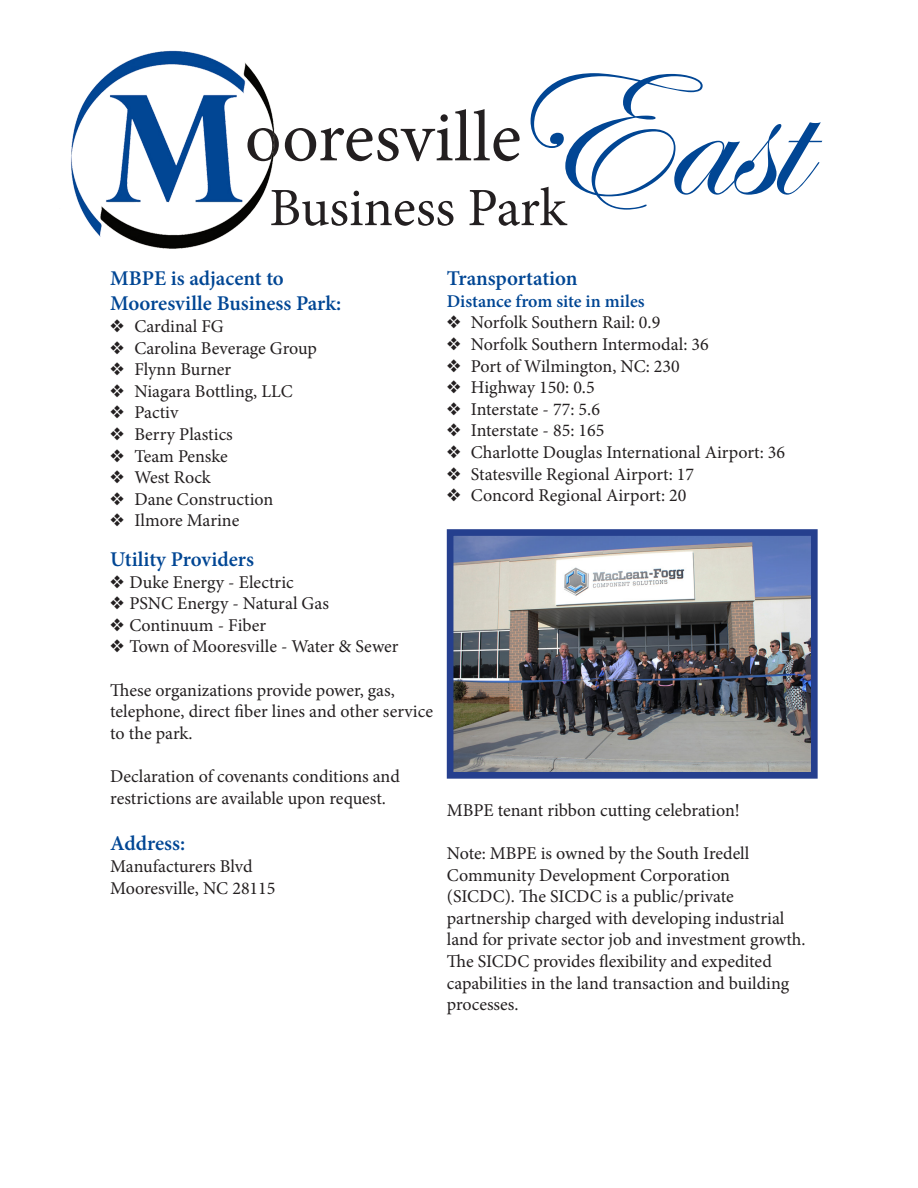
<style>
.page{position:relative;width:918px;height:1188px;background:#fff}
.page>*{position:absolute;margin:0;border:0;box-sizing:border-box;transform-origin:0 0}
.t1{font:195px "Edwardian Script ITC";color:#014694}
.t2{font:72px "Minion Pro";color:#231f20}
.t3{font:54px "Minion Pro";letter-spacing:-.005em;color:#231f20}
.t4{font:600 21px "Minion Pro";color:#014694}
.t5{font:18px/21.6px "Minion Pro";color:#231f20}
.t6{font:600 18px "Minion Pro";color:#014694}
</style>
<div class="page">
<img style="left:71px;top:50px;width:204px;height:199px">
<img style="left:455px;top:537px;width:355px;height:234px">
<div style="left:447px;top:529px;width:371px;height:250px;border:7px solid #253f8e"></div>
<p class="t1" style="left:500px;top:27px;width:303px">East</p>
<p class="t2" style="left:245px;top:89px;width:278px">ooresville</p>
<p class="t3" style="left:269px;top:172px;width:299px">Business Park</p>
<p class="t4" style="left:110px;top:264px;width:175px">MBPE is adjacent to</p>
<p class="t4" style="left:110px;top:289px;width:233px">Mooresville Business Park:</p>
<p class="t5" style="left:110px;top:316px;width:115px">❖ Cardinal FG</p>
<p class="t5" style="left:110px;top:337px;width:208px">❖ Carolina Beverage Group</p>
<p class="t5" style="left:110px;top:359px;width:123px">❖ Flynn Burner</p>
<p class="t5" style="left:110px;top:380px;width:184px">❖ Niagara Bottling, LLC</p>
<p class="t5" style="left:110px;top:402px;width:70px">❖ Pactiv</p>
<p class="t5" style="left:110px;top:424px;width:124px">❖ Berry Plastics</p>
<p class="t5" style="left:110px;top:445px;width:119px">❖ Team Penske</p>
<p class="t5" style="left:110px;top:467px;width:102px">❖ West Rock</p>
<p class="t5" style="left:110px;top:488px;width:165px">❖ Dane Construction</p>
<p class="t5" style="left:110px;top:510px;width:131px">❖ Ilmore Marine</p>
<p class="t4" style="left:110px;top:545px;width:145px">Utility Providers</p>
<p class="t5" style="left:110px;top:571px;width:185px">❖ Duke Energy - Electric</p>
<p class="t5" style="left:110px;top:593px;width:220px">❖ PSNC Energy - Natural Gas</p>
<p class="t5" style="left:110px;top:614px;width:157px">❖ Continuum - Fiber</p>
<p class="t5" style="left:110px;top:636px;width:290px">❖ Town of Mooresville - Water &amp; Sewer</p>
<p class="t5" style="left:110px;top:679px;width:324px">These organizations provide power, gas, telephone, direct fiber lines and other service to the park.</p>
<p class="t5" style="left:110px;top:766px;width:291px">Declaration of covenants conditions and restrictions are available upon request.</p>
<p class="t4" style="left:110px;top:829px;width:76px">Address:</p>
<p class="t5" style="left:110px;top:856px;width:144px">Manufacturers Blvd</p>
<p class="t5" style="left:110px;top:877px;width:167px">Mooresville, NC 28115</p>
<p class="t4" style="left:447px;top:264px;width:132px">Transportation</p>
<p class="t6" style="left:447px;top:289px;width:199px">Distance from site in miles</p>
<p class="t5" style="left:447px;top:312px;width:215px">❖ Norfolk Southern Rail: 0.9</p>
<p class="t5" style="left:447px;top:334px;width:264px">❖ Norfolk Southern Intermodal: 36</p>
<p class="t5" style="left:447px;top:355px;width:235px">❖ Port of Wilmington, NC: 230</p>
<p class="t5" style="left:447px;top:377px;width:149px">❖ Highway 150: 0.5</p>
<p class="t5" style="left:447px;top:398px;width:155px">❖ Interstate - 77: 5.6</p>
<p class="t5" style="left:447px;top:420px;width:159px">❖ Interstate - 85: 165</p>
<p class="t5" style="left:447px;top:442px;width:340px">❖ Charlotte Douglas International Airport: 36</p>
<p class="t5" style="left:447px;top:463px;width:249px">❖ Statesville Regional Airport: 17</p>
<p class="t5" style="left:447px;top:485px;width:241px">❖ Concord Regional Airport: 20</p>
<p class="t5" style="left:447px;top:799px;width:295px">MBPE tenant ribbon cutting celebration!</p>
<p class="t5" style="left:447px;top:843px;width:304px">Note: MBPE is owned by the South Iredell</p>
<p class="t5" style="left:447px;top:864px;width:285px">Community Development Corporation</p>
<p class="t5" style="left:447px;top:886px;width:288px">(SICDC). The SICDC is a public/private</p>
<p class="t5" style="left:447px;top:907px;width:360px">partnership charged with developing industrial land for private sector job and investment growth.<br>The SICDC provides flexibility and expedited capabilities in the land transaction and building processes.</p>
</div>
